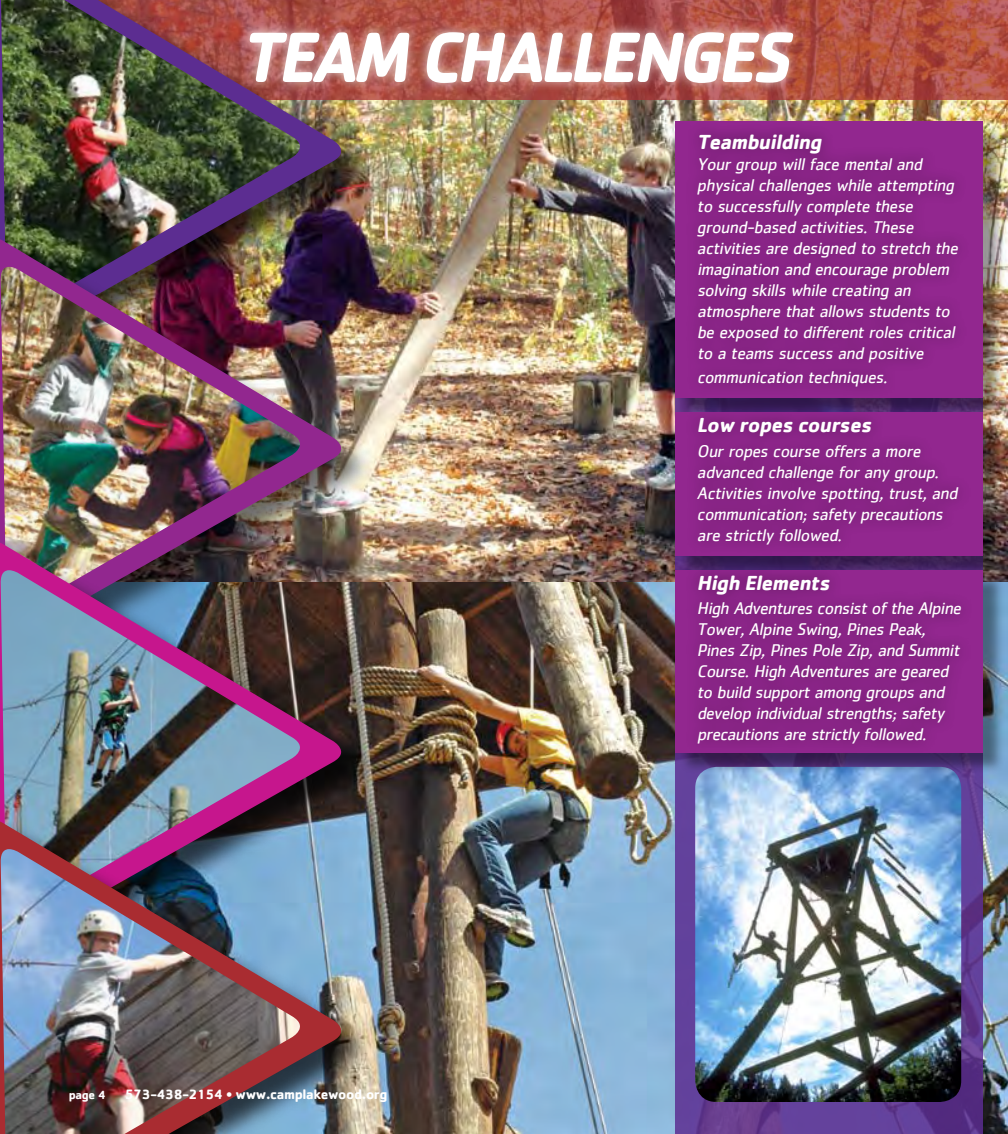
<style>
.page{position:relative;width:1008px;height:1134px;background:#fff}
.page>*{position:absolute;margin:0;border:0;box-sizing:border-box;transform-origin:0 0}
.t1{font:italic 700 73.67px "Cachet";color:#fff;scale:.93 1}
.t2{font:italic 700 21px "Cachet";color:#fff}
.t3{font:italic 17.5px/21px "Cachet";color:#fff}
.t4{font:700 14px "Cachet";letter-spacing:-.025em;color:#fff}
.s1{font-size:12.25px}
</style>
<div class="page">
<img style="left:375px;top:99px;width:633px;height:1035px">
<svg style="left:676px;top:398px;width:307px;height:736px;fill:#63419c"></svg>
<div style="left:678px;top:124px;width:327px;height:296px;background:#000;opacity:.41"></div>
<div style="left:676px;top:122px;width:307px;height:276px;background:#92278f"></div>
<div style="left:678px;top:415px;width:327px;height:163px;background:#000;opacity:.41"></div>
<div style="left:676px;top:413px;width:307px;height:143px;background:#92278f"></div>
<img style="left:695px;top:774px;width:266px;height:328px">
<svg style="left:375px;top:0;width:633px;height:99px"></svg>
<div style="left:0;top:0;width:375px;height:385px;background:#000;opacity:.7"></div>
<img style="left:0;top:0;width:351px;height:230px">
<img style="left:1px;top:0;width:309px;height:230px">
<div style="left:0;top:237px;width:375px;height:445px;background:#000;opacity:.56"></div>
<img style="left:0;top:230px;width:351px;height:304px">
<img style="left:1px;top:267px;width:309px;height:267px">
<div style="left:0;top:541px;width:375px;height:445px;background:#000;opacity:.7"></div>
<img style="left:0;top:534px;width:351px;height:279px">
<img style="left:1px;top:570px;width:309px;height:243px">
<div style="left:0;top:820px;width:375px;height:314px;background:#000;opacity:.7"></div>
<img style="left:0;top:813px;width:351px;height:321px">
<img style="left:1px;top:849px;width:305px;height:285px">
<div style="left:239px;top:21px;width:564px;height:73px;background:#fff;opacity:.75"></div>
<div style="left:678px;top:573px;width:327px;height:201px;background:#000;opacity:.41"></div>
<div style="left:676px;top:570px;width:307px;height:182px;background:#92278f"></div>
<div style="left:684px;top:121px;width:291px;height:636px;background:#882485"></div>
<h1 class="t1" style="left:240px;top:9px;width:609px">TEAM CHALLENGES</h1>
<p class="t4" style="left:69px;top:1085px;width:320px"><span class="s1">page 4</span> 573-438-2154 • www.camplakewood.org</p>
<p class="t2" style="left:697px;top:128px;width:131px">Teambuilding</p>
<p class="t3" style="left:697px;top:153px;width:266px">Your group will face mental and physical challenges while attempting to successfully complete these ground-based activities. These activities are designed to stretch the imagination and encourage problem solving skills while creating an atmosphere that allows students to be exposed to different roles critical to a teams success and positive</p>
<p class="t3" style="left:697px;top:367px;width:195px">communication techniques.</p>
<p class="t2" style="left:697px;top:412px;width:180px">Low ropes courses</p>
<p class="t3" style="left:697px;top:440px;width:266px">Our ropes course offers a more advanced challenge for any group.<br>Activities involve spotting, trust, and communication; safety precautions are strictly followed.</p>
<p class="t2" style="left:697px;top:569px;width:139px">High Elements</p>
<p class="t3" style="left:697px;top:598px;width:269px">High Adventures consistofthe Alpine Tower,Alpine Swing,Pines Peak, Pines Zip,Pines Pole Zip,and Summit Course.High Adventures are geared to build supportamong groups and develop individualstrengths;safety precautions are strictly followed.</p>
</div>
